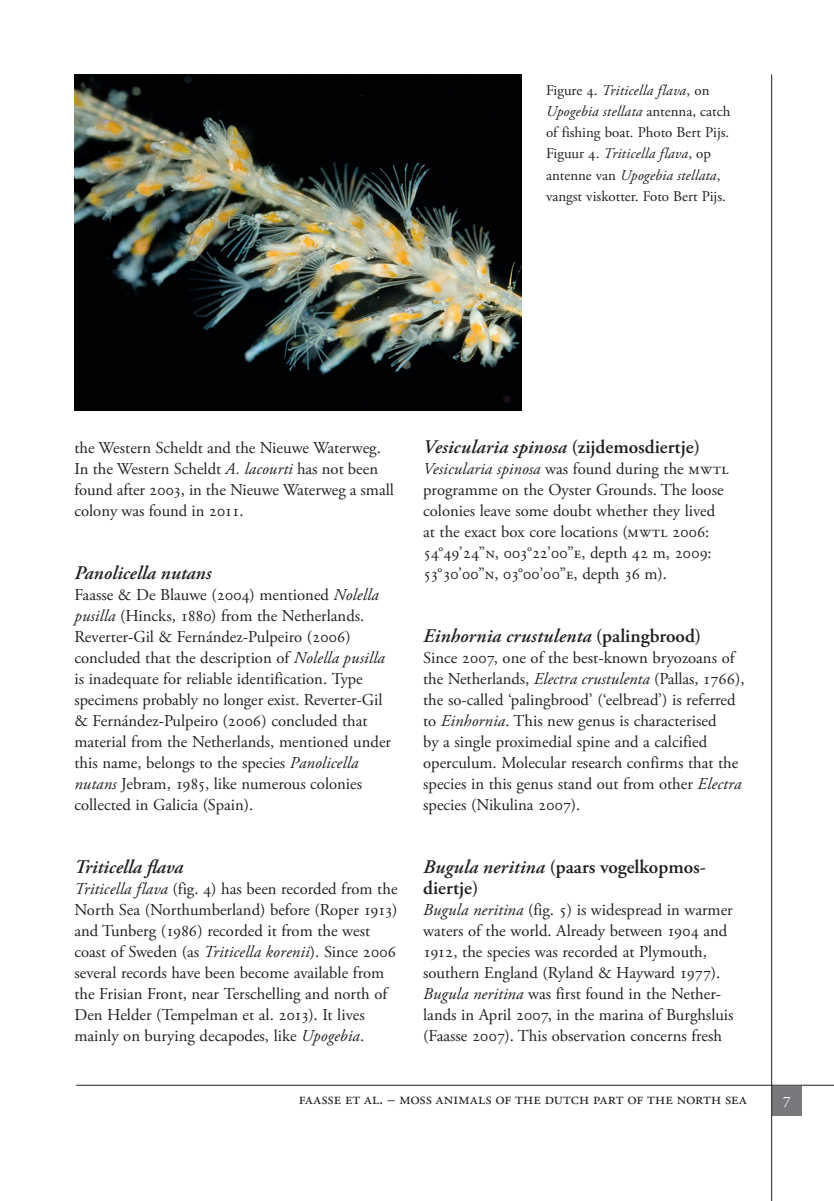
<style>
.page{position:relative;width:834px;height:1201px;background:#fff}
.page>*{position:absolute;margin:0;border:0;box-sizing:border-box;transform-origin:0 0}
.t1{font:italic 600 19.25px "Adobe Garamond Pro";letter-spacing:.005em;color:#231f20}
.t2{font:600 19.25px/21px "Adobe Garamond Pro";letter-spacing:.03em;color:#231f20}
.t3{font:16.62px/21px "Adobe Garamond Pro";letter-spacing:-.005em;color:#231f20}
.t4{font:16.62px/21px "Adobe Garamond Pro";letter-spacing:-.03em;color:#231f20}
.t5{font:16.62px "Adobe Garamond Pro";color:#fff}
.t6{font:14.88px/21px "Adobe Garamond Pro";letter-spacing:-.005em;color:#231f20}
.s1{font-style:italic}
.s2{font-style:normal}
</style>
<div class="page">
<div style="left:771px;top:1085px;width:30px;height:30px;background:#76787b"></div>
<hr style="left:771px;top:74px;width:1px;height:1126px;background:#231f20">
<hr style="left:76px;top:1084px;width:757px;height:1px;background:#231f20">
<img style="left:74px;top:74px;width:447px;height:336px">
<p class="t6" style="left:546px;top:81px;width:186px">Figure 4. <span class="s1">Triticella flava</span>, on<br><span class="s1">Upogebia stellata</span> antenna, catch of fishing boat. Photo Bert Pijs.<br>Figuur 4. <span class="s1">Triticella flava</span>, op antenne van <span class="s1">Upogebia stellata</span>, vangst viskotter. Foto Bert Pijs.</p>
<p class="t4" style="left:74px;top:437px;width:321px">the Western Scheldt and the Nieuwe Waterweg.<br>In the Western Scheldt <span class="s1">A. lacourti</span> has not been found after 2003, in the Nieuwe Waterweg a small colony was found in 2011.</p>
<p class="t1" style="left:74px;top:561px;width:138px">Panolicella nutans</p>
<p class="t3" style="left:74px;top:584px;width:318px">Faasse &amp; De Blauwe (2004) mentioned <span class="s1">Nolella pusilla</span> (Hincks, 1880) from the Netherlands.<br>Reverter-Gil &amp; Fernández-Pulpeiro (2006) concluded that the description of <span class="s1">Nolella pusilla </span>is inadequate for reliable identification. Type specimens probably no longer exist. Reverter-Gil &amp; Fernández-Pulpeiro (2006) concluded that material from the Netherlands, mentioned under this name, belongs to the species <span class="s1">Panolicella nutans</span> Jebram, 1985, like numerous colonies collected in Galicia (Spain).</p>
<p class="t1" style="left:74px;top:855px;width:110px">Triticella flava</p>
<p class="t3" style="left:74px;top:878px;width:324px"><span class="s1">Triticella flava</span> (fig. 4) has been recorded from the North Sea (Northumberland) before (Roper 1913) and Tunberg (1986) recorded it from the west coast of Sweden (as <span class="s1">Triticella korenii</span>). Since 2006 several records have been become available from the Frisian Front, near Terschelling and north of Den Helder (Tempelman et al. 2013). It lives mainly on burying decapodes, like <span class="s1">Upogebia</span>.</p>
<p class="t1" style="left:423px;top:435px;width:278px">Vesicularia spinosa <span class="s2">(zijdemosdiertje)</span></p>
<p class="t3" style="left:423px;top:458px;width:306px"><span class="s1">Vesicularia spinosa</span> was found during the mwtl programme on the Oyster Grounds. The loose colonies leave some doubt whether they lived at the exact box core locations (mwtl 2006:<br>54°49’24”n, 003°22’00”e, depth 42 m, 2009:<br>53°30’00”n, 03°00’00”e, depth 36 m).</p>
<p class="t1" style="left:423px;top:624px;width:279px">Einhornia crustulenta <span class="s2">(palingbrood)</span></p>
<p class="t3" style="left:423px;top:647px;width:323px">Since 2007, one of the best-known bryozoans of the Netherlands, <span class="s1">Electra crustulenta</span> (Pallas, 1766), the so-called ‘palingbrood’ (‘eelbread’) is referred to <span class="s1">Einhornia</span>. This new genus is characterised<br>by a single proximedial spine and a calcified operculum. Molecular research confirms that the species in this genus stand out from other <span class="s1">Electra </span>species (Nikulina 2007).</p>
<p class="t2" style="left:423px;top:856px;width:284px"><span class="s1">Bugula neritina</span> (paars vogelkopmos&shy;diertje)</p>
<p class="t3" style="left:423px;top:899px;width:312px"><span class="s1">Bugula neritina</span> (fig. 5) is widespread in warmer waters of the world. Already between 1904 and 1912, the species was recorded at Plymouth, southern England (Ryland &amp; Hayward 1977).<br><span class="s1">Bugula neritina</span> was first found in the Nether&shy;lands in April 2007, in the marina of Burghsluis (Faasse 2007). This observation concerns fresh</p>
<p class="t3" style="left:299px;top:1088px;width:449px">faasse et al. ‒ moss animals of the dutch part of the north sea</p>
<p class="t5" style="left:782px;top:1088px;width:10px">7</p>
</div>
